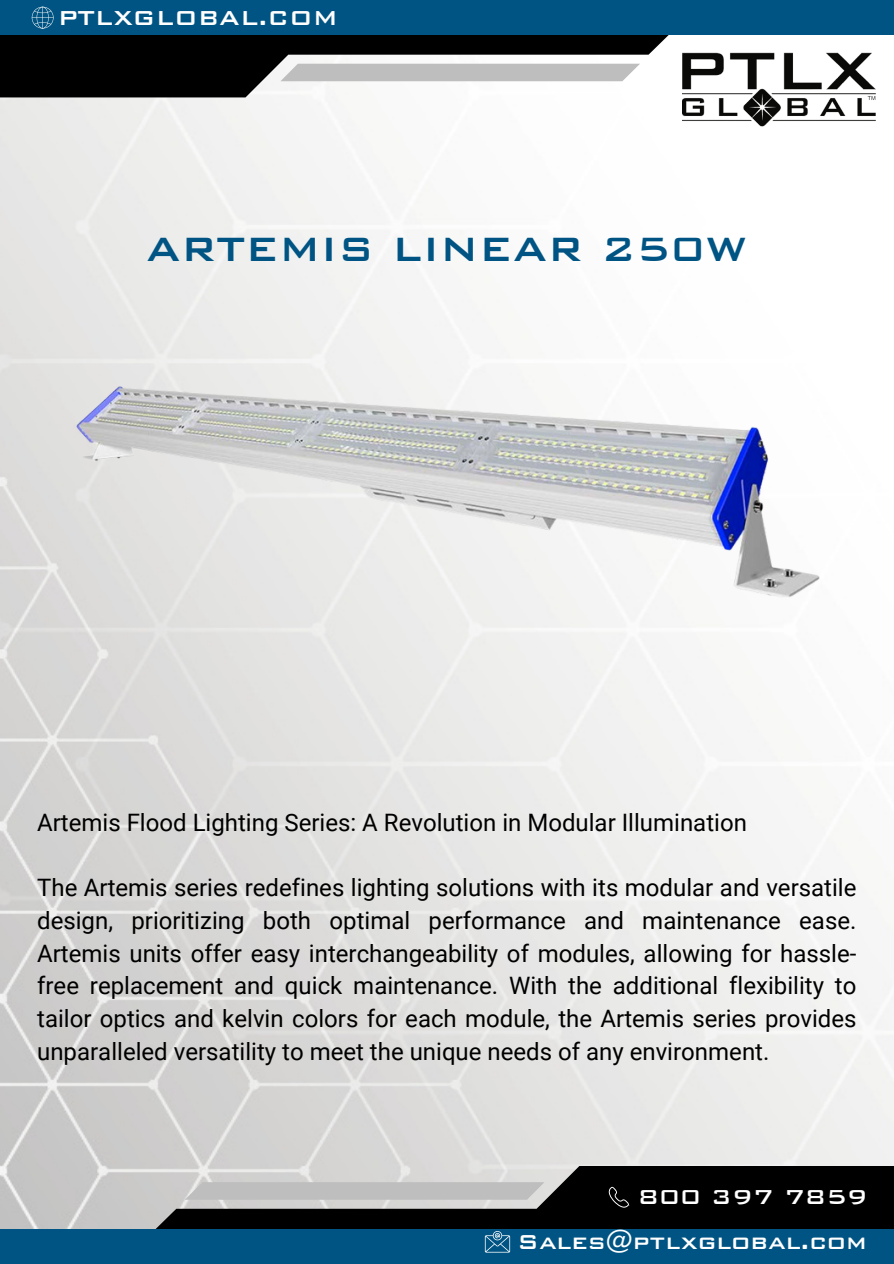
<style>
.page{position:relative;width:894px;height:1264px;background:#fff}
.page>*{position:absolute;margin:0;border:0;box-sizing:border-box;transform-origin:0 0}
.t1{font:500 45px "Bank Gothic BT";color:#005483}
.t2{font:500 27px "Bank Gothic BT";color:#fff}
.t3{font:24px/32.7px "Roboto";color:#000;text-align:justify}
</style>
<div class="page">
<img style="left:0;top:87px;width:893px;height:1141px">
<svg style="left:152px;top:1165px;width:741px;height:63px;background:#424241"></svg>
<div style="left:0;top:1228px;width:893px;height:35px;background:#005483"></div>
<div style="left:185px;top:1182px;width:359px;height:17px;background:#bebebe"></div>
<div style="left:0;top:0;width:893px;height:35px;background:#005483"></div>
<svg style="left:608px;top:1185px;width:21px;height:22px"></svg>
<svg style="left:484px;top:1231px;width:26px;height:21px"></svg>
<svg style="left:0;top:7px;width:672px;height:90px"></svg>
<img style="left:682px;top:52px;width:192px;height:74px">
<img style="left:70px;top:352px;width:753px;height:266px">
<p class="t2" style="left:58px;top:3px;width:281px">PTLXGLOBAL.COM</p>
<h1 class="t1" style="left:146px;top:224px;width:602px">ARTEMIS LINEAR 250W</h1>
<p class="t3" style="left:37px;top:806px;width:711px">Artemis Flood Lighting Series: A Revolution in Modular Illumination</p>
<p class="t3" style="left:37px;top:871px;width:820px">The Artemis series redefines lighting solutions with its modular and versatile design, prioritizing both optimal performance and maintenance ease.<br>Artemis units offer easy interchangeability of modules, allowing for hassle&shy;free replacement and quick maintenance. With the additional flexibility to tailor optics and kelvin colors for each module, the Artemis series provides unparalleled versatility to meet the unique needs of any environment.</p>
<p class="t2" style="left:638px;top:1182px;width:231px">800 397 7859</p>
<h2 class="t2" style="left:517px;top:1227px;width:351px">Sales@ptlxglobal.com</h2>
</div>
